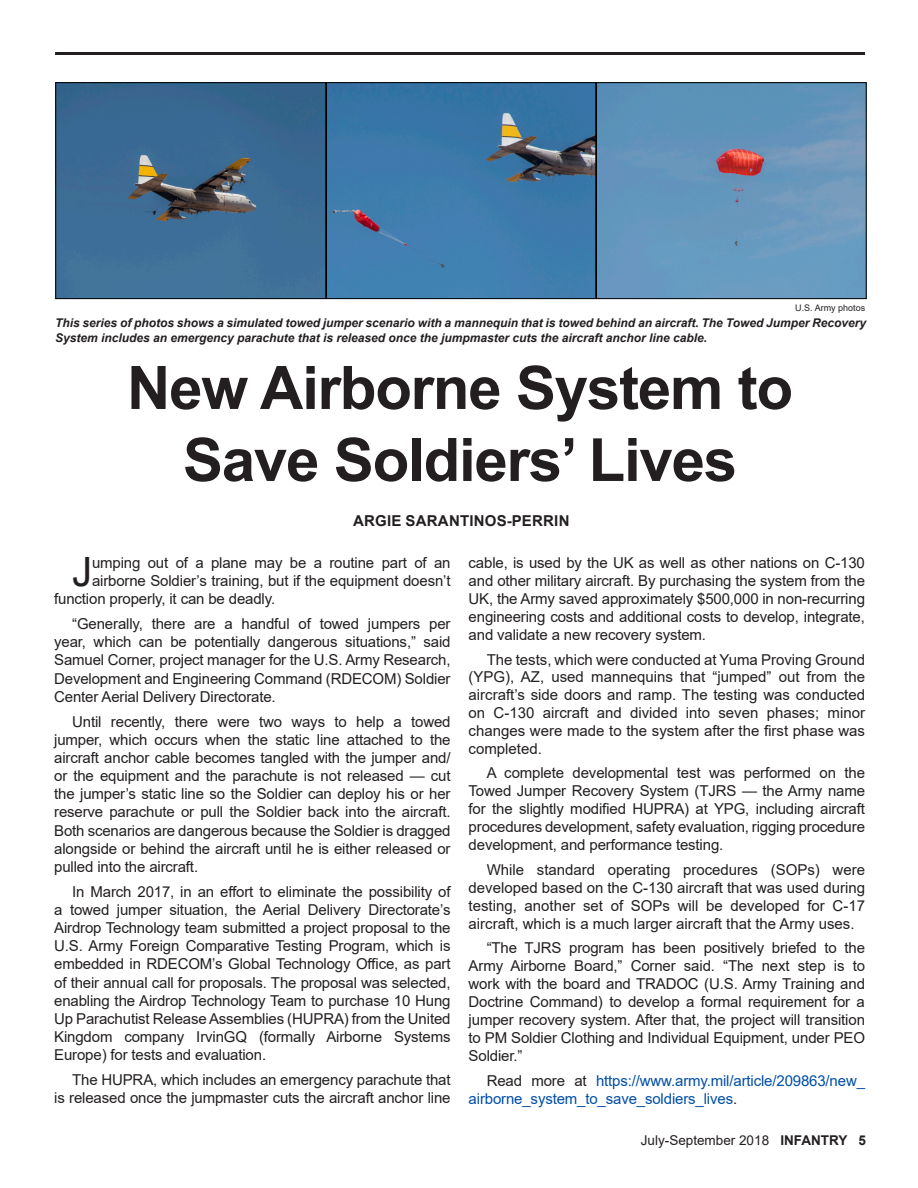
<style>
.page{position:relative;width:918px;height:1188px;background:#fff}
.page>*{position:absolute;margin:0;border:0;box-sizing:border-box;transform-origin:0 0}
.t1{font:700 60px/72px "Arial";letter-spacing:-.02em;color:#231f20;text-align:center}
.t2{font:40.35px "Arial";color:#231f20}
.t3{font:15px/18.1px "Arial";letter-spacing:-.01em;color:#231f20;text-align:justify}
.t4{font:15px/18px "Arial";letter-spacing:-.01em;color:#004ea6}
.t5{font:700 15px "Arial";letter-spacing:.015em;color:#231f20}
.t6{font:13.5px "Arial";color:#231f20}
.t7{font:italic 700 12px/14.4px "Arial";color:#231f20}
.t8{font:9px "Arial";color:#231f20}
.s1{color:#231f20}
.s2{font-weight:700}
</style>
<div class="page">
<hr style="left:55px;top:52px;width:810px;height:3px;background:#231f20">
<img style="left:57px;top:84px;width:808px;height:213px">
<div style="left:55px;top:82px;width:271px;height:217px;border:1px solid #000"></div>
<div style="left:326px;top:82px;width:270px;height:217px;border:1px solid #000"></div>
<div style="left:596px;top:82px;width:271px;height:217px;border:1px solid #000"></div>
<p class="t8" style="left:795px;top:302px;width:72px">U.S. Army photos</p>
<p class="t7" style="left:55px;top:316px;width:813px">This series of photos shows a simulated towed jumper scenario with a mannequin that is towed behind an aircraft. The Towed Jumper Recovery<br>System includes an emergency parachute that is released once the jumpmaster cuts the aircraft anchor line cable.</p>
<p class="t1" style="left:127px;top:353px;width:668px">New Airborne System to<br>Save Soldiers’ Lives</p>
<p class="t5" style="left:353px;top:510px;width:218px">ARGIE SARANTINOS-PERRIN</p>
<p class="t2" style="left:72px;top:544px;width:22px">J</p>
<p class="t3" style="left:92px;top:554px;width:360px">umping out of a plane may be a routine part of an</p>
<p class="t3" style="left:92px;top:572px;width:360px">airborne Soldier’s training, but if the equipment doesn’t</p>
<p class="t3" style="left:54px;top:590px;width:222px">function properly, it can be deadly.</p>
<p class="t3" style="left:54px;top:615px;width:398px;text-indent:18px">“Generally, there are a handful of towed jumpers per year, which can be potentially dangerous situations,” said Samuel Corner, project manager for the U.S. Army Research, Development and Engineering Command (RDECOM) Soldier Center Aerial Delivery Directorate.</p>
<p class="t3" style="left:54px;top:712px;width:398px;text-indent:18px">Until recently, there were two ways to help a towed jumper, which occurs when the static line attached to the aircraft anchor cable becomes tangled with the jumper and/ or the equipment and the parachute is not released — cut the jumper’s static line so the Soldier can deploy his or her reserve parachute or pull the Soldier back into the aircraft.<br>Both scenarios are dangerous because the Soldier is dragged alongside or behind the aircraft until he is either released or pulled into the aircraft.</p>
<p class="t3" style="left:54px;top:882px;width:398px;text-indent:18px">In March 2017, in an effort to eliminate the possibility of a towed jumper situation, the Aerial Delivery Directorate’s Airdrop Technology team submitted a project proposal to the U.S. Army Foreign Comparative Testing Program, which is embedded in RDECOM’s Global Technology Office, as part of their annual call for proposals. The proposal was selected, enabling the Airdrop Technology Team to purchase 10 Hung Up Parachutist Release Assemblies (HUPRA) from the United Kingdom company IrvinGQ (formally Airborne Systems Europe) for tests and evaluation.</p>
<p class="t3" style="left:54px;top:1071px;width:398px;text-align:right">The HUPRA, which includes an emergency parachute that<br>is released once the jumpmaster cuts the aircraft anchor line</p>
<p class="t3" style="left:469px;top:554px;width:398px">cable, is used by the UK as well as other nations on C-130 and other military aircraft. By purchasing the system from the UK, the Army saved approximately $500,000 in non-recurring engineering costs and additional costs to develop, integrate, and validate a new recovery system.</p>
<p class="t3" style="left:469px;top:650px;width:398px;text-indent:18px">The tests, which were conducted at Yuma Proving Ground (YPG), AZ, used mannequins that “jumped” out from the aircraft’s side doors and ramp. The testing was conducted on C-130 aircraft and divided into seven phases; minor changes were made to the system after the first phase was completed.</p>
<p class="t3" style="left:469px;top:764px;width:398px;text-indent:18px">A complete developmental test was performed on the Towed Jumper Recovery System (TJRS — the Army name for the slightly modified HUPRA) at YPG, including aircraft procedures development, safety evaluation, rigging procedure development, and performance testing.</p>
<p class="t3" style="left:469px;top:860px;width:398px;text-indent:18px">While standard operating procedures (SOPs) were developed based on the C-130 aircraft that was used during testing, another set of SOPs will be developed for C-17 aircraft, which is a much larger aircraft that the Army uses.</p>
<p class="t3" style="left:469px;top:939px;width:398px;text-indent:18px">“The TJRS program has been positively briefed to the Army Airborne Board,” Corner said. “The next step is to work with the board and TRADOC (U.S. Army Training and Doctrine Command) to develop a formal requirement for a jumper recovery system. After that, the project will transition to PM Soldier Clothing and Individual Equipment, under PEO Soldier.”</p>
<p class="t4" style="left:469px;top:1072px;width:398px;text-indent:18px"><span class="s1">Read more at</span> https://www.army.mil/article/209863/new_ airborne_system_to_save_soldiers_lives<span class="s1">.</span></p>
<p class="t6" style="left:641px;top:1131px;width:227px">July-September 2018 <span class="s2">INFANTRY 5</span></p>
</div>
